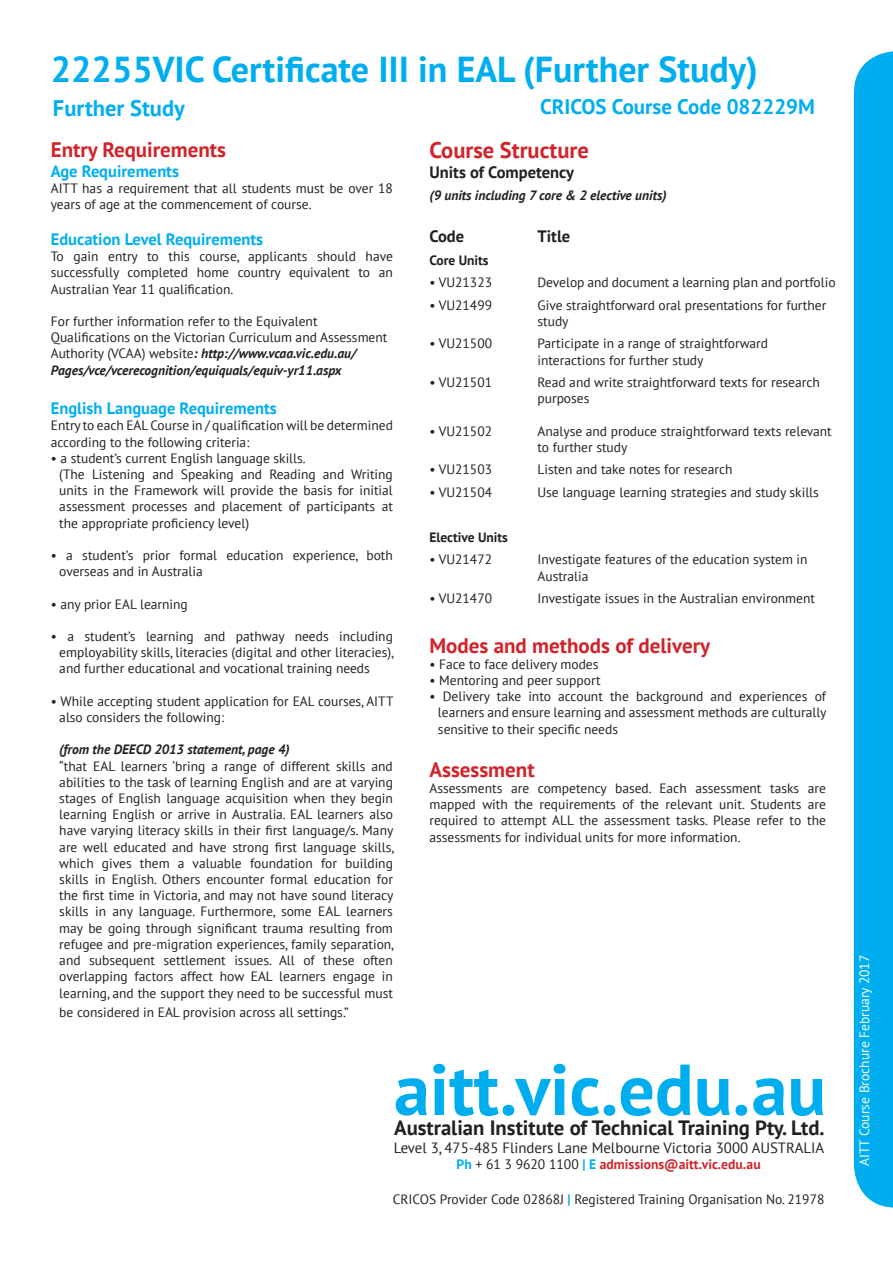
<style>
.page{position:relative;width:893px;height:1263px;background:#fff}
.page>*{position:absolute;margin:0;border:0;box-sizing:border-box;transform-origin:0 0}
.t1{font:700 72px "PT Sans";color:#00aeef}
.t2{font:700 36px "PT Sans";color:#00aeef}
.t3{font:700 22.5px "PT Sans";color:#d1232a}
.t4{font:700 22.5px "PT Sans";color:#00aeef}
.t5{font:700 21px "PT Sans";color:#d1232a}
.t6{font:700 21px "PT Sans";color:#00aeef}
.t7{font:700 20.7px "PT Sans";color:#231f20}
.t8{font:700 16.5px "PT Sans";color:#00aeef}
.t9{font:700 16.5px "PT Sans";color:#231f20}
.t10{font:14.85px "PT Sans";color:#231f20}
.t11{font:700 13.65px "PT Sans";color:#d1232a}
.t12{font:13.5px/16.2px "PT Sans";color:#231f20}
.t13{font:italic 700 13.5px "PT Sans";color:#231f20}
.t14{font:13.5px "PT Sans";color:#fff}
.t15{font:700 13.5px "PT Sans";color:#231f20}
.s1{font-weight:700;font-style:italic}
.s2{color:#00aeef}
.s3{font-weight:400;color:#231f20}
.s4{font-weight:700;font-size:13.65px;color:#00aeef}
</style>
<div class="page">
<div style="left:854px;top:51px;width:39px;height:1157px;background:#00aeef"></div>
<p class="t2" style="left:51px;top:45px;width:708px">22255VIC Certificate III in EAL (Further Study)</p>
<p class="t6" style="left:540px;top:93px;width:276px">CRICOS Course Code 082229M</p>
<p class="t4" style="left:53px;top:93px;width:134px">Further Study</p>
<p class="t5" style="left:51px;top:135px;width:177px">Entry Requirements</p>
<p class="t8" style="left:51px;top:160px;width:130px">Age Requirements</p>
<p class="t12" style="left:51px;top:180px;width:344px">AITT has a requirement that all students must be over 18 years of age at the commencement of course.</p>
<p class="t8" style="left:51px;top:228px;width:214px">Education Level Requirements</p>
<p class="t12" style="left:51px;top:248px;width:344px;text-align:justify">To gain entry to this course, applicants should have successfully completed home country equivalent to an Australian Year 11 qualification.</p>
<p class="t12" style="left:51px;top:313px;width:338px">For further information refer to the Equivalent Qualifications on the Victorian Curriculum and Assessment Authority (VCAA) website<span class="s1">: http://www.vcaa.vic.edu.au/ Pages/vce/vcerecognition/equiquals/equiv-yr11.aspx</span></p>
<p class="t8" style="left:51px;top:397px;width:227px">English Language Requirements</p>
<p class="t12" style="left:51px;top:417px;width:344px">Entry to each EAL Course in / qualification will be determined according to the following criteria:</p>
<p class="t12" style="left:51px;top:450px;width:256px">• a student’s current English language skills.</p>
<p class="t12" style="left:59px;top:466px;width:335px;text-align:justify">(The Listening and Speaking and Reading and Writing units in the Framework will provide the basis for initial assessment processes and placement of participants at the appropriate proficiency level)</p>
<p class="t12" style="left:59px;top:547px;width:335px;text-indent:-9px">• a student’s prior formal education experience, both overseas and in Australia</p>
<p class="t12" style="left:51px;top:595px;width:139px">• any prior EAL learning</p>
<p class="t12" style="left:59px;top:628px;width:336px;text-align:justify;text-indent:-9px">• a student’s learning and pathway needs including employability skills, literacies (digital and other literacies), and further educational and vocational training needs</p>
<p class="t12" style="left:59px;top:693px;width:336px;text-indent:-9px">• While accepting student application for EAL courses, AITT also considers the following:</p>
<p class="t13" style="left:59px;top:741px;width:232px">(from the DEECD 2013 statement, page 4)</p>
<p class="t12" style="left:59px;top:757px;width:336px;text-align:justify">“that EAL learners ‘bring a range of different skills and abilities to the task of learning English and are at varying stages of English language acquisition when they begin learning English or arrive in Australia. EAL learners also have varying literacy skills in their first language/s. Many are well educated and have strong first language skills, which gives them a valuable foundation for building skills in English. Others encounter formal education for the first time in Victoria, and may not have sound literacy skills in any language. Furthermore, some EAL learners may be going through significant trauma resulting from refugee and pre-migration experiences, family separation, and subsequent settlement issues. All of these often overlapping factors affect how EAL learners engage in learning, and the support they need to be successful must</p>
<p class="t12" style="left:59px;top:1004px;width:291px">be considered in EAL provision across all settings.”</p>
<p class="t3" style="left:429px;top:135px;width:161px">Course Structure</p>
<p class="t9" style="left:429px;top:161px;width:146px">Units of Competency</p>
<p class="t13" style="left:429px;top:186px;width:239px">(9 units including 7 core &amp; 2 elective units)</p>
<p class="t9" style="left:429px;top:225px;width:36px">Code</p>
<p class="t9" style="left:537px;top:225px;width:34px">Title</p>
<p class="t15" style="left:429px;top:251px;width:61px">Core Units</p>
<p class="t12" style="left:429px;top:274px;width:64px">• VU21323</p>
<p class="t12" style="left:537px;top:274px;width:300px">Develop and document a learning plan and portfolio</p>
<p class="t12" style="left:429px;top:297px;width:64px">• VU21499</p>
<p class="t12" style="left:537px;top:297px;width:290px">Give straightforward oral presentations for further study</p>
<p class="t12" style="left:429px;top:335px;width:64px">• VU21500</p>
<p class="t12" style="left:537px;top:335px;width:232px">Participate in a range of straightforward interactions for further study</p>
<p class="t12" style="left:429px;top:374px;width:64px">• VU21501</p>
<p class="t12" style="left:537px;top:374px;width:284px">Read and write straightforward texts for research purposes</p>
<p class="t12" style="left:429px;top:423px;width:64px">• VU21502</p>
<p class="t12" style="left:537px;top:423px;width:296px">Analyse and produce straightforward texts relevant to further study</p>
<p class="t12" style="left:429px;top:461px;width:64px">• VU21503</p>
<p class="t12" style="left:537px;top:461px;width:197px">Listen and take notes for research</p>
<p class="t12" style="left:429px;top:484px;width:64px">• VU21504</p>
<p class="t12" style="left:537px;top:484px;width:283px">Use language learning strategies and study skills</p>
<p class="t15" style="left:429px;top:528px;width:80px">Elective Units</p>
<p class="t12" style="left:429px;top:551px;width:64px">• VU21472</p>
<p class="t12" style="left:537px;top:551px;width:272px">Investigate features of the education system in<br>Australia</p>
<p class="t12" style="left:429px;top:590px;width:64px">• VU21470</p>
<p class="t12" style="left:537px;top:590px;width:279px">Investigate issues in the Australian environment</p>
<p class="t5" style="left:429px;top:631px;width:282px">Modes and methods of delivery</p>
<p class="t12" style="left:429px;top:656px;width:171px">• Face to face delivery modes</p>
<p class="t12" style="left:429px;top:672px;width:173px">• Mentoring and peer support</p>
<p class="t12" style="left:438px;top:688px;width:390px;text-align:justify;text-indent:-9px">• Delivery take into account the background and experiences of learners and ensure learning and assessment methods are culturally sensitive to their specific needs</p>
<p class="t5" style="left:429px;top:755px;width:107px">Assessment</p>
<p class="t12" style="left:429px;top:780px;width:398px;text-align:justify">Assessments are competency based. Each assessment tasks are mapped with the requirements of the relevant unit. Students are required to attempt ALL the assessment tasks. Please refer to the assessments for individual units for more information.</p>
<p class="t1" style="left:394px;top:1042px;width:433px">aitt.vic.edu.au</p>
<p class="t7" style="left:394px;top:1114px;width:432px">Australian Institute of Technical Training Pty. Ltd.</p>
<p class="t10" style="left:394px;top:1138px;width:432px">Level 3, 475-485 Flinders Lane Melbourne Victoria 3000 AUSTRALIA</p>
<p class="t11" style="left:457px;top:1155px;width:306px"><span class="s2">Ph</span> <span class="s3">+ 61 3 9620 1100</span> <span class="s2">| E</span> admissions@aitt.vic.edu.au</p>
<p class="t12" style="left:393px;top:1191px;width:433px">CRICOS Provider Code 02868J <span class="s4">|</span> Registered Training Organisation No. 21978</p>
<p class="t14" style="left:850px;top:1166px;width:221px;rotate:-90deg">AITT Course Brochure December 2016</p>
<p class="t14" style="left:856px;top:1166px;width:213px;rotate:-90deg">AITT Course Brochure February 2017</p>
</div>
